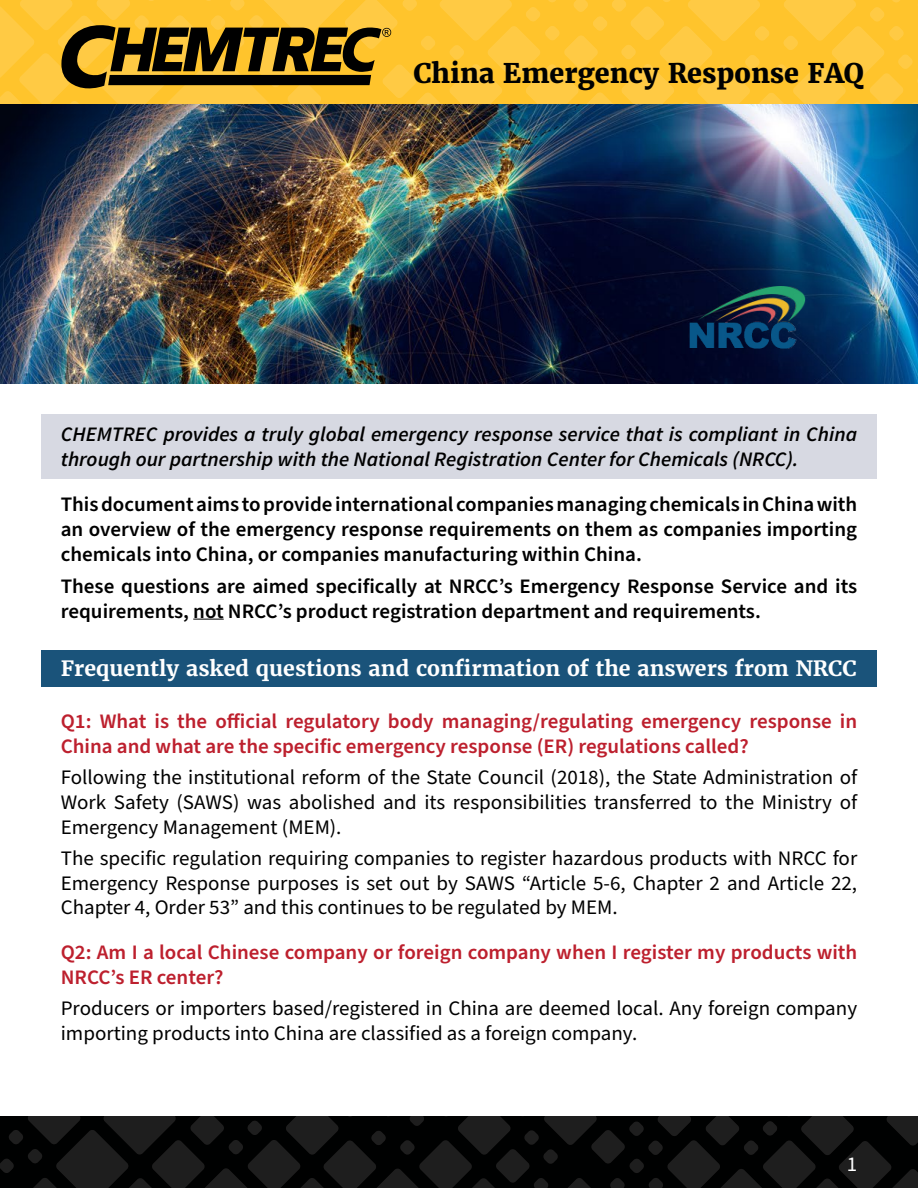
<style>
.page{position:relative;width:918px;height:1188px;background:#fff}
.page>*{position:absolute;margin:0;border:0;box-sizing:border-box;transform-origin:0 0}
.t1{font:800 27px "Merriweather";color:#000101}
.t2{font:700 21px "Merriweather";color:#fff}
.t3{font:21px "Source Sans Pro";color:#fff}
.t4{font:20.55px/24.8px "Source Sans Pro";color:#000;text-align:justify}
.t5{font:600 20.55px/25px "Source Sans Pro";color:#000;text-align:justify}
.t6{font:600 20.55px/24.8px "Source Sans Pro";color:#bd202e}
.t7{font:italic 600 20.55px/25px "Source Sans Pro";color:#000}
</style>
<div class="page">
<img style="left:0;top:104px;width:918px;height:279px">
<img style="left:689px;top:287px;width:117px;height:62px">
<svg style="left:0;top:1117px;width:918px;height:71px;background:#0d0d0d"></svg>
<svg style="left:0;top:0;width:918px;height:104px;background:#dfad2f"></svg>
<div style="left:41px;top:651px;width:836px;height:36px;background:#1a537a"></div>
<div style="left:41px;top:415px;width:836px;height:64px;background:#d7d9e2"></div>
<hr style="left:193px;top:619px;width:31px;height:1px;background:#000">
<h1 class="t1" style="left:414px;top:56px;width:452px">China Emergency Response FAQ</h1>
<p class="t7" style="left:61px;top:421px;width:798px">CHEMTREC provides a truly global emergency response service that is compliant in China through our partnership with the National Registration Center for Chemicals (NRCC).</p>
<p class="t5" style="left:61px;top:492px;width:798px">This document aims to provide international companies managing chemicals in China with an overview of the emergency response requirements on them as companies importing chemicals into China, or companies manufacturing within China.</p>
<p class="t5" style="left:61px;top:574px;width:798px">These questions are aimed specifically at NRCC’s Emergency Response Service and its requirements, not NRCC’s product registration department and requirements.</p>
<p class="t2" style="left:61px;top:655px;width:798px">Frequently asked questions and confirmation of the answers from NRCC</p>
<p class="t6" style="left:61px;top:709px;width:798px">Q1: What is the official regulatory body managing/regulating emergency response in<br>China and what are the specific emergency response (ER) regulations called?</p>
<p class="t4" style="left:61px;top:766px;width:798px">Following the institutional reform of the State Council (2018), the State Administration of Work Safety (SAWS) was abolished and its responsibilities transferred to the Ministry of Emergency Management (MEM).</p>
<p class="t4" style="left:61px;top:846px;width:798px">The specific regulation requiring companies to register hazardous products with NRCC for Emergency Response purposes is set out by SAWS “Article 5-6, Chapter 2 and Article 22, Chapter 4, Order 53” and this continues to be regulated by MEM.</p>
<p class="t6" style="left:61px;top:941px;width:798px">Q2: Am I a local Chinese company or foreign company when I register my products with<br>NRCC’s ER center?</p>
<p class="t4" style="left:61px;top:997px;width:798px">Producers or importers based/registered in China are deemed local. Any foreign company importing products into China are classified as a foreign company.</p>
<p class="t3" style="left:847px;top:1150px;width:12px">1</p>
</div>
